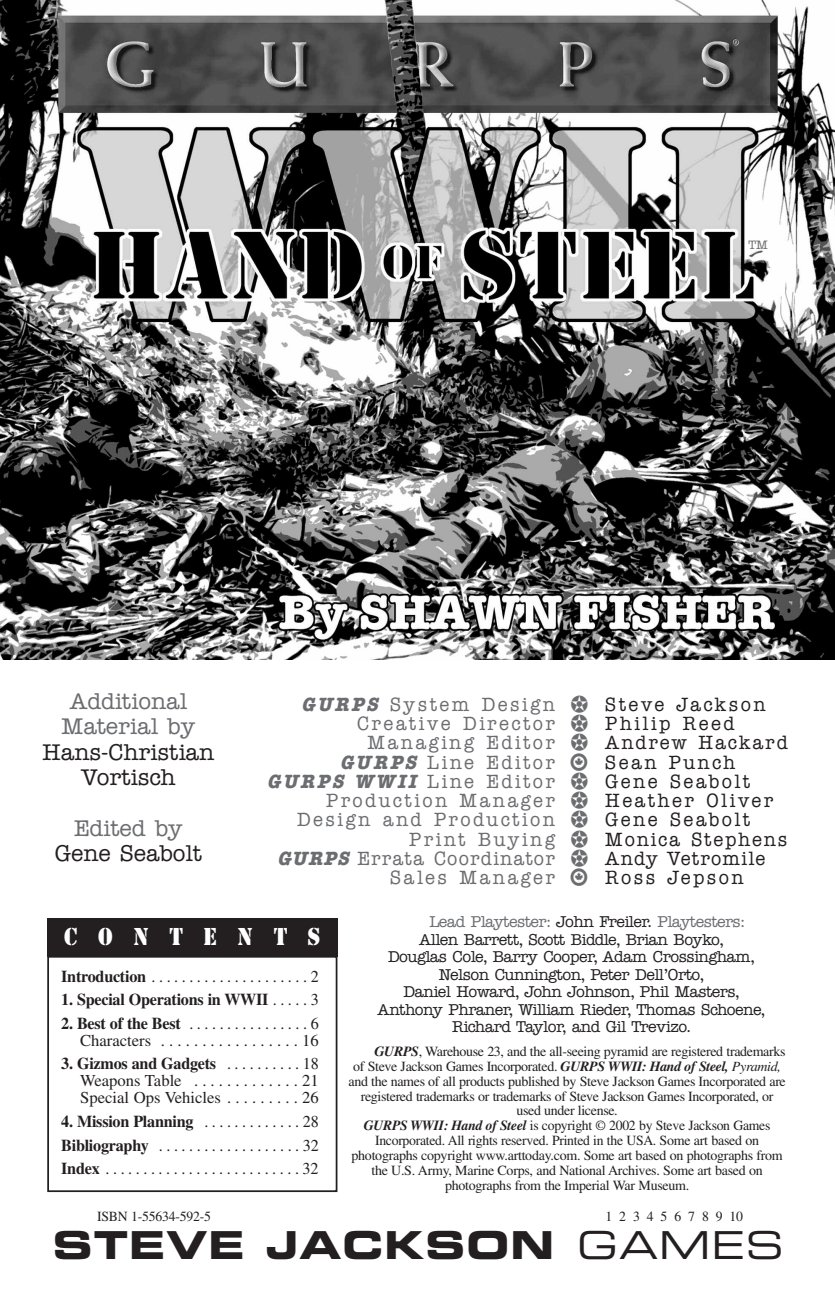
<style>
.page{position:relative;width:835px;height:1292px;background:#fff}
.page>*{position:absolute;margin:0;border:0;box-sizing:border-box;transform-origin:0 0}
.t1{font:38.5px "Eurostile Bold Extended Two";letter-spacing:.03em;color:#231f20}
.t2{font:500 22.75px/25.4px "American Typewriter";color:#231f20;text-align:center}
.t3{font:500 22.75px/25.4px "American Typewriter";color:#6c6d70;text-align:center}
.t4{font:22.75px "Stencil";letter-spacing:1.01em;color:#fff;scale:.9 1}
.t5{font:500 19.25px "American Typewriter";letter-spacing:.13em;color:#6c6d70;scale:.95 1}
.t6{font:500 19.25px "American Typewriter";letter-spacing:.065em;color:#6c6d70;scale:.95 1}
.t7{font:500 19.25px "American Typewriter";letter-spacing:.13em;color:#231f20;scale:.95 1}
.t8{font:500 19.25px "American Typewriter";letter-spacing:.11em;color:#6c6d70;scale:.95 1}
.t9{font:500 19.25px "American Typewriter";letter-spacing:.1em;color:#231f20;scale:.95 1}
.t10{font:16.62px/17px "Times";color:#231f20;text-align:justify}
.t11{font:700 16.62px "Times";letter-spacing:-.015em;color:#231f20}
.t12{font:500 15.75px "American Typewriter";letter-spacing:-.035em;color:#231f20}
.t13{font:500 15.75px "American Typewriter";letter-spacing:-.035em;color:#6c6d70}
.t14{font:14px "Times";letter-spacing:-.02em;color:#231f20}
.t15{font:500 12.25px "American Typewriter";color:#6c6d70}
.s1{font-weight:700;font-style:italic}
.s2{font-family:"WWII";font-weight:400}
.s3{color:#231f20}
.s4{font-weight:700;font-style:italic;color:#6c6d70}
.s5{color:#6c6d70}
.s6{font-family:"WWII";font-weight:400;color:#6c6d70}
.s7{font-weight:700}
.s8{font-weight:400}
.s9{font-style:italic}
.s10{font-family:"Eurostile Extended Two"}
</style>
<div class="page">
<img style="left:0;top:0;width:835px;height:659px">
<div style="left:47px;top:956px;width:290px;height:236px;border:2px solid #231f20"></div>
<div style="left:47px;top:918px;width:290px;height:38px;background:#231f20"></div>
<p class="t15" style="left:748px;top:238px;width:21px">TM</p>
<h2 class="t3" style="left:62px;top:688px;width:135px">Additional<br>Material by</h2>
<h2 class="t2" style="left:43px;top:739px;width:173px">Hans-Christian<br>Vortisch</h2>
<h2 class="t3" style="left:74px;top:815px;width:110px">Edited by</h2>
<h2 class="t2" style="left:55px;top:840px;width:149px">Gene Seabolt</h2>
<h3 class="t5" style="left:301px;top:693px;width:490px"><span class="s1">GURPS</span> System Design <span class="s2">≈</span> <span class="s3">Steve Jackson</span></h3>
<h3 class="t5" style="left:357px;top:712px;width:399px">Creative Director <span class="s2">≈</span> <span class="s3">Philip Reed</span></h3>
<h3 class="t8" style="left:367px;top:731px;width:444px">Managing Editor <span class="s2">≈</span> <span class="s3">Andrew Hackard</span></h3>
<h3 class="t5" style="left:340px;top:751px;width:417px"><span class="s1">GURPS</span> Line Editor <span class="s2">µ</span> <span class="s3">Sean Punch</span></h3>
<h3 class="t7" style="left:267px;top:770px;width:510px"><span class="s4">GURPS WWII</span> <span class="s5">Line Editor</span> <span class="s6">≈</span> Gene Seabolt</h3>
<h3 class="t5" style="left:326px;top:789px;width:472px">Production Manager <span class="s2">≈</span> <span class="s3">Heather Oliver</span></h3>
<h3 class="t5" style="left:297px;top:808px;width:478px">Design and Production <span class="s2">≈</span> <span class="s3">Gene Seabolt</span></h3>
<h3 class="t9" style="left:409px;top:828px;width:399px"><span class="s5">Print Buying</span> <span class="s6">≈</span> Monica Stephens</h3>
<h3 class="t6" style="left:277px;top:847px;width:515px"><span class="s1">GURPS</span> Errata Coordinator <span class="s2">≈</span> <span class="s3">Andy Vetromile</span></h3>
<h3 class="t5" style="left:390px;top:866px;width:373px">Sales Manager <span class="s2">µ</span> <span class="s3">Ross Jepson</span></h3>
<p class="t13" style="left:429px;top:912px;width:318px">Lead Playtester: <span class="s3">John Freiler.</span> Playtesters:</p>
<p class="t12" style="left:419px;top:930px;width:307px">Allen Barrett, Scott Biddle, Brian Boyko,</p>
<p class="t12" style="left:388px;top:947px;width:369px">Douglas Cole, Barry Cooper, Adam Crossingham,</p>
<p class="t12" style="left:439px;top:965px;width:267px">Nelson Cunnington, Peter Dell’Orto,</p>
<p class="t12" style="left:403px;top:982px;width:338px">Daniel Howard, John Johnson, Phil Masters,</p>
<p class="t12" style="left:378px;top:1000px;width:390px">Anthony Phraner, William Rieder, Thomas Schoene,</p>
<p class="t12" style="left:452px;top:1017px;width:241px">Richard Taylor, and Gil Trevizo.</p>
<h2 class="t4" style="left:64px;top:924px;width:286px">CONTENTS</h2>
<p class="t10" style="left:61px;top:969px;width:259px"><span class="s7">Introduction</span> .....................2</p>
<p class="t11" style="left:61px;top:994px;width:259px">1. Special Operations in WWII <span class="s8">. . . . . 3</span></p>
<p class="t10" style="left:61px;top:1016px;width:259px;text-align:right"><span class="s7">2. Best of the Best</span> ................6<br>Characters .................16</p>
<p class="t10" style="left:80px;top:1057px;width:240px;text-indent:-19px"><span class="s7">3. Gizmos and Gadgets</span> . . . . . . . . . . 18<br>Weapons Table .............21<br>Special Ops Vehicles . . . . . . . . . 26</p>
<p class="t10" style="left:61px;top:1111px;width:259px;line-height:23.6px"><span class="s7">4. Mission Planning</span> . . . . . . . . . . . . . 28<br><span class="s7">Bibliography</span> ...................32<br><span class="s7">Index</span> ..........................32</p>
<p class="t14" style="left:374px;top:1046px;width:412px"><span class="s1">GURPS</span>, Warehouse 23, and the all-seeing pyramid are registered trademarks</p>
<p class="t14" style="left:353px;top:1061px;width:429px">of Steve Jackson Games Incorporated. <span class="s1">GURPS WWII: Hand of Steel,</span> <span class="s9">Pyramid,</span></p>
<p class="t14" style="left:348px;top:1076px;width:439px">and the names of all products published by Steve Jackson Games Incorporated are</p>
<p class="t14" style="left:361px;top:1091px;width:414px">registered trademarks or trademarks of Steve Jackson Games Incorporated, or</p>
<p class="t14" style="left:516px;top:1105px;width:103px">used under license.</p>
<p class="t14" style="left:364px;top:1120px;width:408px"><span class="s1">GURPS WWII: Hand of Steel</span> is copyright © 2002 by Steve Jackson Games</p>
<p class="t14" style="left:375px;top:1135px;width:386px">Incorporated. All rights reserved. Printed in the USA. Some art based on</p>
<p class="t14" style="left:351px;top:1150px;width:433px">photographs copyright www.arttoday.com. Some art based on photographs from</p>
<p class="t14" style="left:371px;top:1165px;width:393px">the U.S. Army, Marine Corps, and National Archives. Some art based on</p>
<p class="t14" style="left:445px;top:1180px;width:246px">photographs from the Imperial War Museum.</p>
<p class="t14" style="left:97px;top:1211px;width:115px">ISBN 1-55634-592-5</p>
<p class="t14" style="left:605px;top:1211px;width:139px">1 2 3 4 5 6 7 8 9 10</p>
<h1 class="t1" style="left:53px;top:1231px;width:732px">STEVE JACKSON <span class="s10">GAMES</span></h1>
</div>
